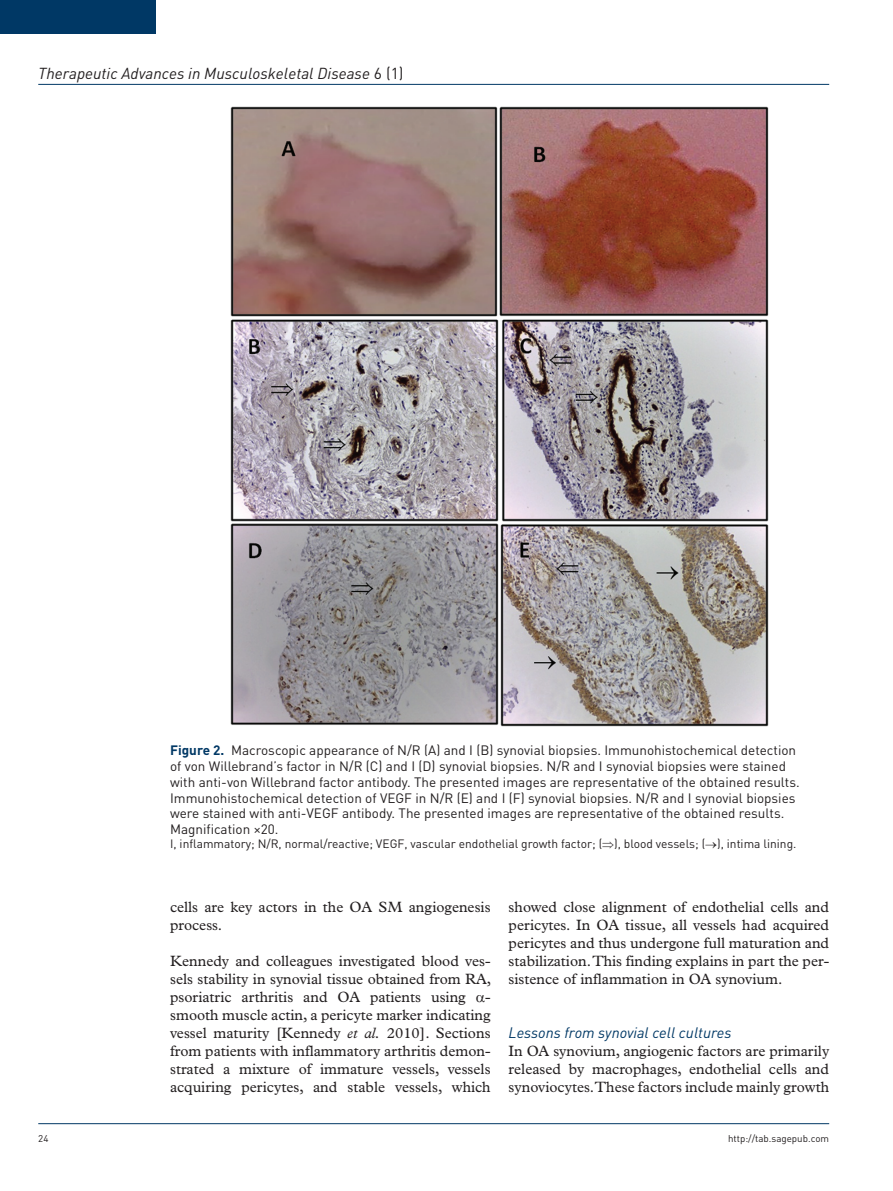
<style>
.page{position:relative;width:893px;height:1191px;background:#fff}
.page>*{position:absolute;margin:0;border:0;box-sizing:border-box;transform-origin:0 0}
.t1{font:italic 15.75px "DIN";color:#231f20}
.t2{font:15px/18px "Plantin Std";color:#231f20;text-align:justify}
.t3{font:italic 15px "DIN";color:#003865}
.t4{font:13.5px/15.8px "DIN";color:#231f20}
.t5{font:12px "DIN";color:#231f20}
.t6{font:9.75px "DIN";color:#231f20}
.s1{font-style:normal}
.s2{font-weight:700;color:#003865}
.s3{font-style:italic}
</style>
<div class="page">
<hr style="left:38px;top:84px;width:791px;height:1px;background:#003865">
<hr style="left:38px;top:1123px;width:791px;height:1px;background:#003865">
<div style="left:0;top:0;width:155px;height:34px;background:#003865"></div>
<img style="left:230px;top:106px;width:539px;height:621px">
<p class="t1" style="left:38px;top:63px;width:367px">Therapeutic Advances in Musculoskeletal Disease <span class="s1">6 (1)</span></p>
<p class="t4" style="left:170px;top:742px;width:631px"><span class="s2">Figure 2.</span> Macroscopic appearance of N/R (A) and I (B) synovial biopsies. Immunohistochemical detection of von Willebrand’s factor in N/R (C) and I (D) synovial biopsies. N/R and I synovial biopsies were stained with anti-von Willebrand factor antibody. The presented images are representative of the obtained results.<br>Immunohistochemical detection of VEGF in N/R (E) and I (F) synovial biopsies. N/R and I synovial biopsies were stained with anti-VEGF antibody. The presented images are representative of the obtained results.<br>Magnification ×20.</p>
<p class="t5" style="left:170px;top:836px;width:628px">I, inflammatory; N/R, normal/reactive; VEGF, vascular endothelial growth factor; (⇒), blood vessels; (→), intima lining.</p>
<p class="t2" style="left:170px;top:898px;width:322px">cells are key actors in the OA SM angiogenesis process.</p>
<p class="t2" style="left:170px;top:952px;width:323px">Kennedy and colleagues investigated blood ves&shy;sels stability in synovial tissue obtained from RA, psoriatric arthritis and OA patients using</p>
<p class="t2" style="left:170px;top:988px;width:322px;text-indent:315px">- smooth muscle actin, a pericyte marker indicating vessel maturity [Kennedy <span class="s3">et al.</span> 2010]. Sections from patients with inflammatory arthritis demon&shy;strated a mixture of immature vessels, vessels acquiring pericytes, and stable vessels, which</p>
<p class="t2" style="left:509px;top:898px;width:322px">showed close alignment of endothelial cells and pericytes. In OA tissue, all vessels had acquired pericytes and thus undergone full maturation and stabilization. This finding explains in part the per&shy;sistence of inflammation in OA synovium.</p>
<p class="t3" style="left:509px;top:1023px;width:224px">Lessons from synovial cell cultures</p>
<p class="t2" style="left:509px;top:1042px;width:322px">In OA synovium, angiogenic factors are primarily released by macrophages, endothelial cells and synoviocytes. These factors include mainly growth</p>
<p class="t6" style="left:38px;top:1132px;width:12px">24</p>
<p class="t6" style="left:728px;top:1132px;width:103px">http://tab.sagepub.com</p>
</div>
